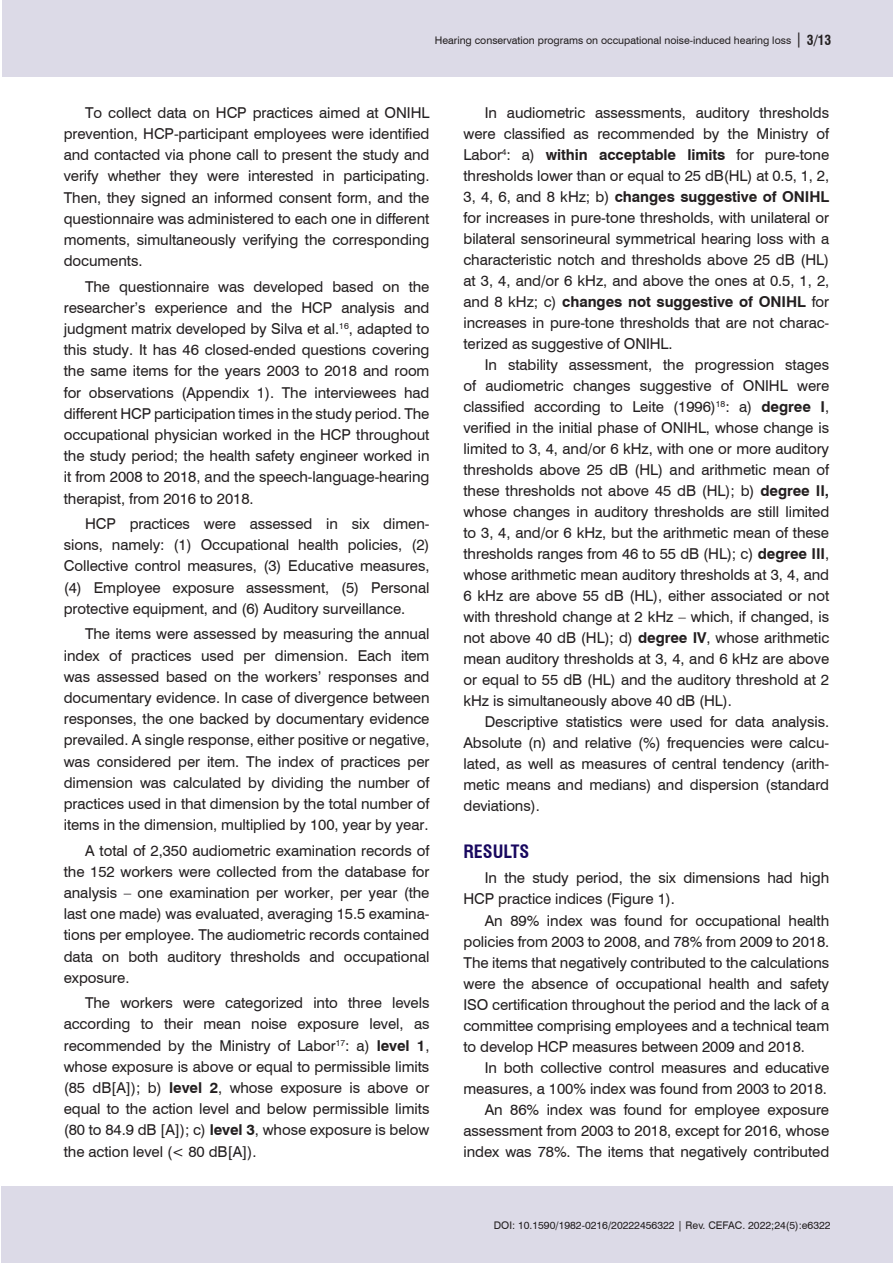
<style>
.page{position:relative;width:893px;height:1263px;background:#fff}
.page>*{position:absolute;margin:0;border:0;box-sizing:border-box;transform-origin:0 0}
.Nivel_1{font:700 condensed 18px "Swiss 721 BT";color:#18085f}
.Corpo_do_texto_INGL{font:15px/21.1px "Swiss 721 BT";letter-spacing:-.005em;color:#231f20;text-align:justify}
.t1{font:10.5px "Swiss 721 BT";color:#231f20}
.s1{font-size:15px}
.s2{font-weight:700;font-stretch:condensed;font-size:13.5px}
.s3{font-weight:700}
</style>
<div class="page">
<div style="left:1px;top:1186px;width:892px;height:77px;background:#dcdae7"></div>
<div style="left:2px;top:0;width:891px;height:77px;background:#dcdae7"></div>
<p class="t1" style="left:435px;top:33px;width:398px">Hearing conservation programs on occupational noise-induced hearing loss <span class="s1">|</span> <span class="s2">3/13</span></p>
<p class="Corpo_do_texto_INGL" style="left:64px;top:101px;width:367px;text-indent:21px">To collect data on HCP practices aimed at ONIHL prevention, HCP-participant employees were identified and contacted via phone call to present the study and verify whether they were interested in participating.<br>Then, they signed an informed consent form, and the questionnaire was administered to each one in different moments, simultaneously verifying the corresponding documents.</p>
<p class="Corpo_do_texto_INGL" style="left:64px;top:275px;width:367px;text-indent:21px">The questionnaire was developed based on the researcher’s experience and the HCP analysis and judgment matrix developed by Silva et al.<sup>16</sup>, adapted to this study. It has 46 closed-ended questions covering the same items for the years 2003 to 2018 and room for observations (Appendix 1). The interviewees had different HCP participation times in the study period. The occupational physician worked in the HCP throughout the study period; the health safety engineer worked in it from 2008 to 2018, and the speech-language-hearing therapist, from 2016 to 2018.</p>
<p class="Corpo_do_texto_INGL" style="left:64px;top:513px;width:367px;text-indent:21px">HCP practices were assessed in six dimen&shy;sions, namely: (1) Occupational health policies, (2)<br>Collective control measures, (3) Educative measures, (4) Employee exposure assessment, (5) Personal protective equipment, and (6) Auditory surveillance.</p>
<p class="Corpo_do_texto_INGL" style="left:64px;top:623px;width:367px;text-indent:21px">The items were assessed by measuring the annual index of practices used per dimension. Each item was assessed based on the workers’ responses and documentary evidence. In case of divergence between responses, the one backed by documentary evidence prevailed. A single response, either positive or negative, was considered per item. The index of practices per dimension was calculated by dividing the number of practices used in that dimension by the total number of items in the dimension, multiplied by 100, year by year.</p>
<p class="Corpo_do_texto_INGL" style="left:64px;top:839px;width:367px;text-indent:21px">A total of 2,350 audiometric examination records of the 152 workers were collected from the database for analysis – one examination per worker, per year (the last one made) was evaluated, averaging 15.5 examina&shy;tions per employee. The audiometric records contained data on both auditory thresholds and occupational exposure.</p>
<p class="Corpo_do_texto_INGL" style="left:64px;top:992px;width:367px;text-indent:21px">The workers were categorized into three levels according to their mean noise exposure level, as recommended by the Ministry of Labor<sup>17</sup>: a) <span class="s3">level 1</span>, whose exposure is above or equal to permissible limits (85 dB[A]); b) <span class="s3">level 2</span>, whose exposure is above or equal to the action level and below permissible limits (80 to 84.9 dB [A]); c) <span class="s3">level 3</span>, whose exposure is below the action level (&lt; 80 dB[A]).</p>
<p class="Corpo_do_texto_INGL" style="left:463px;top:101px;width:367px;text-indent:21px">In audiometric assessments, auditory thresholds were classified as recommended by the Ministry of Labor<sup>4</sup>: a) <span class="s3">within acceptable limits</span> for pure-tone thresholds lower than or equal to 25 dB(HL) at 0.5, 1, 2, 3, 4, 6, and 8 kHz; b) <span class="s3">changes suggestive of ONIHL </span>for increases in pure-tone thresholds, with unilateral or bilateral sensorineural symmetrical hearing loss with a characteristic notch and thresholds above 25 dB (HL) at 3, 4, and/or 6 kHz, and above the ones at 0.5, 1, 2, and 8 kHz; c) <span class="s3">changes not suggestive of ONIHL</span> for increases in pure-tone thresholds that are not charac&shy;terized as suggestive of ONIHL.</p>
<p class="Corpo_do_texto_INGL" style="left:463px;top:353px;width:367px;text-indent:21px">In stability assessment, the progression stages of audiometric changes suggestive of ONIHL were classified according to Leite (1996)<sup>18</sup>: a) <span class="s3">degree I</span>, verified in the initial phase of ONIHL, whose change is limited to 3, 4, and/or 6 kHz, with one or more auditory thresholds above 25 dB (HL) and arithmetic mean of these thresholds not above 45 dB (HL); b) <span class="s3">degree II, </span>whose changes in auditory thresholds are still limited to 3, 4, and/or 6 kHz, but the arithmetic mean of these thresholds ranges from 46 to 55 dB (HL); c) <span class="s3">degree III</span>, whose arithmetic mean auditory thresholds at 3, 4, and 6 kHz are above 55 dB (HL), either associated or not with threshold change at 2 kHz – which, if changed, is not above 40 dB (HL); d) <span class="s3">degree IV</span>, whose arithmetic mean auditory thresholds at 3, 4, and 6 kHz are above or equal to 55 dB (HL) and the auditory threshold at 2 kHz is simultaneously above 40 dB (HL).</p>
<p class="Corpo_do_texto_INGL" style="left:463px;top:710px;width:367px;text-indent:21px">Descriptive statistics were used for data analysis.<br>Absolute (n) and relative (%) frequencies were calcu&shy;lated, as well as measures of central tendency (arith&shy;metic means and medians) and dispersion (standard deviations).</p>
<p class="Nivel_1" style="left:463px;top:841px;width:67px">RESULTS</p>
<p class="Corpo_do_texto_INGL" style="left:463px;top:867px;width:367px;text-indent:21px">In the study period, the six dimensions had high<br>HCP practice indices (Figure 1).</p>
<p class="Corpo_do_texto_INGL" style="left:463px;top:909px;width:367px;text-indent:21px">An 89% index was found for occupational health policies from 2003 to 2008, and 78% from 2009 to 2018.<br>The items that negatively contributed to the calculations were the absence of occupational health and safety ISO certification throughout the period and the lack of a committee comprising employees and a technical team to develop HCP measures between 2009 and 2018.</p>
<p class="Corpo_do_texto_INGL" style="left:463px;top:1056px;width:367px;text-align:right">In both collective control measures and educative measures, a 100% index was found from 2003 to 2018.</p>
<p class="Corpo_do_texto_INGL" style="left:463px;top:1098px;width:367px;text-indent:21px">An 86% index was found for employee exposure assessment from 2003 to 2018, except for 2016, whose index was 78%. The items that negatively contributed</p>
<p class="t1" style="left:494px;top:1218px;width:338px">DOI: 10.1590/1982-0216/20222456322 | Rev. CEFAC. 2022;24(5):e6322</p>
</div>
